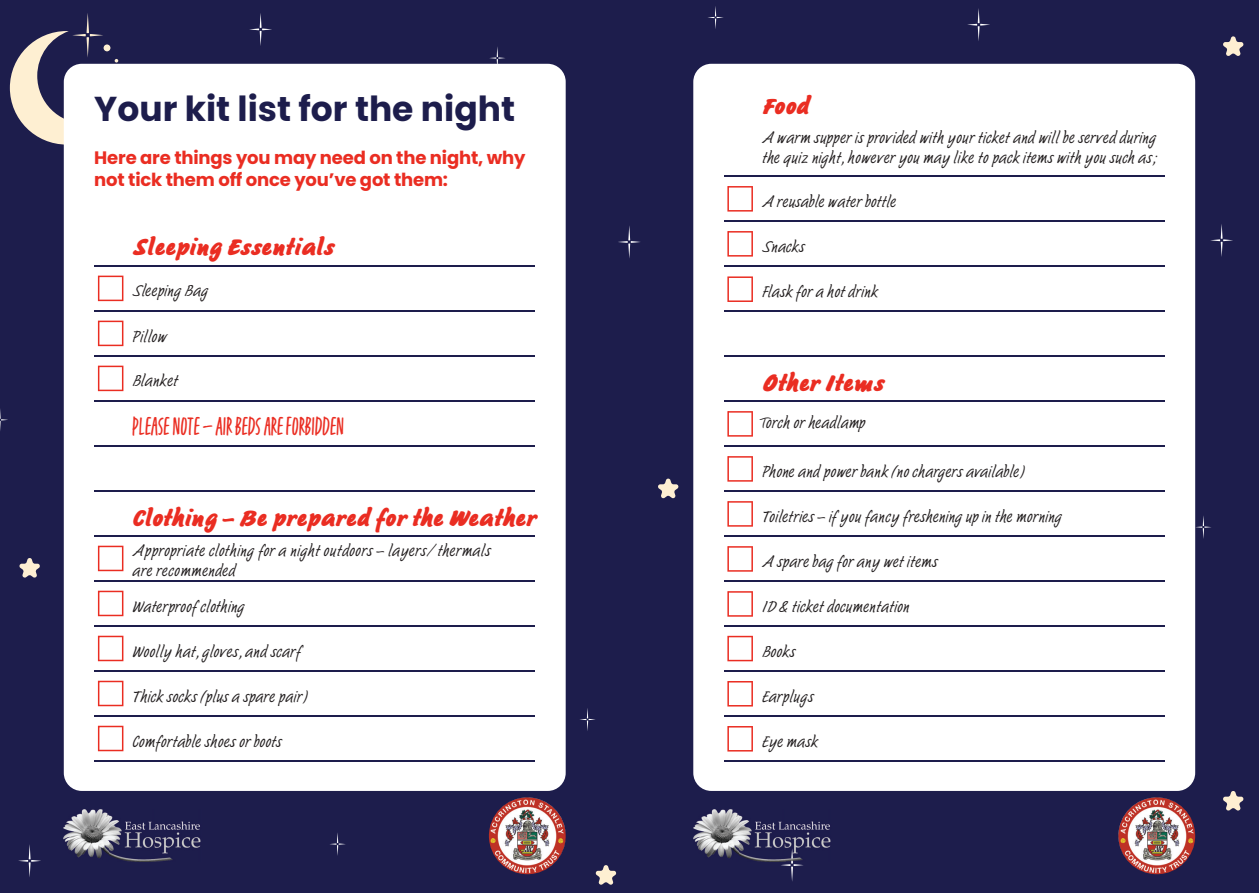
<style>
.page{position:relative;width:1259px;height:893px;background:#fff}
.page>*{position:absolute;margin:0;border:0;box-sizing:border-box;transform-origin:0 0}
.t1{font:700 34.5px "Poppins";color:#1d1d4c}
.t2{font:30px "Fave Condensed One Pro";letter-spacing:-.01em;color:#ea2d22}
.t3{font:900 24px "Sayer Script MN";letter-spacing:-.01em;color:#ea2d22}
.t4{font:700 18px/21.6px "Poppins";letter-spacing:-.01em;color:#ea2d22}
.t5{font:300 16.5px/19.8px "Sayer Script MN";letter-spacing:-.01em;color:#231f20}
.s1{font-family:"Fave Script Pro";font-weight:400}
</style>
<div class="page">
<div style="left:0;top:0;width:629px;height:893px;background:#1d1d4c"></div>
<svg style="left:10px;top:13px;width:124px;height:132px"></svg>
<div style="left:629px;top:0;width:630px;height:893px;background:#1d1d4c"></div>
<div style="left:64px;top:64px;width:502px;height:727px;background:#fff;border-radius:18px"></div>
<div style="left:693px;top:64px;width:502px;height:727px;background:#fff;border-radius:18px"></div>
<hr style="left:94px;top:265px;width:441px;height:2px;background:#1d1d4c">
<hr style="left:94px;top:310px;width:441px;height:2px;background:#1d1d4c">
<hr style="left:724px;top:176px;width:440px;height:1px;background:#1d1d4c">
<hr style="left:94px;top:355px;width:441px;height:2px;background:#1d1d4c">
<hr style="left:724px;top:221px;width:440px;height:1px;background:#1d1d4c">
<hr style="left:94px;top:400px;width:441px;height:2px;background:#1d1d4c">
<hr style="left:724px;top:266px;width:440px;height:1px;background:#1d1d4c">
<hr style="left:94px;top:445px;width:441px;height:2px;background:#1d1d4c">
<hr style="left:724px;top:311px;width:440px;height:1px;background:#1d1d4c">
<hr style="left:94px;top:490px;width:441px;height:2px;background:#1d1d4c">
<hr style="left:724px;top:356px;width:440px;height:1px;background:#1d1d4c">
<hr style="left:94px;top:535px;width:441px;height:2px;background:#1d1d4c">
<hr style="left:724px;top:401px;width:440px;height:1px;background:#1d1d4c">
<hr style="left:94px;top:580px;width:441px;height:2px;background:#1d1d4c">
<hr style="left:724px;top:446px;width:440px;height:1px;background:#1d1d4c">
<hr style="left:94px;top:625px;width:441px;height:2px;background:#1d1d4c">
<hr style="left:724px;top:491px;width:440px;height:1px;background:#1d1d4c">
<hr style="left:94px;top:670px;width:441px;height:2px;background:#1d1d4c">
<hr style="left:724px;top:536px;width:440px;height:1px;background:#1d1d4c">
<hr style="left:94px;top:715px;width:441px;height:2px;background:#1d1d4c">
<hr style="left:724px;top:581px;width:440px;height:1px;background:#1d1d4c">
<hr style="left:94px;top:760px;width:441px;height:2px;background:#1d1d4c">
<hr style="left:724px;top:626px;width:440px;height:1px;background:#1d1d4c">
<hr style="left:724px;top:670px;width:440px;height:2px;background:#1d1d4c">
<hr style="left:724px;top:715px;width:440px;height:2px;background:#1d1d4c">
<hr style="left:724px;top:760px;width:440px;height:2px;background:#1d1d4c">
<svg style="left:98px;top:276px;width:25px;height:25px"></svg>
<svg style="left:98px;top:321px;width:25px;height:25px"></svg>
<svg style="left:727px;top:186px;width:26px;height:26px"></svg>
<svg style="left:98px;top:366px;width:25px;height:25px"></svg>
<svg style="left:727px;top:231px;width:26px;height:26px"></svg>
<svg style="left:727px;top:276px;width:26px;height:26px"></svg>
<svg style="left:98px;top:546px;width:25px;height:25px"></svg>
<svg style="left:727px;top:411px;width:26px;height:26px"></svg>
<svg style="left:98px;top:591px;width:25px;height:25px"></svg>
<svg style="left:727px;top:456px;width:26px;height:26px"></svg>
<svg style="left:98px;top:636px;width:25px;height:25px"></svg>
<svg style="left:727px;top:501px;width:26px;height:26px"></svg>
<svg style="left:98px;top:681px;width:25px;height:25px"></svg>
<svg style="left:727px;top:546px;width:26px;height:26px"></svg>
<svg style="left:98px;top:726px;width:25px;height:25px"></svg>
<svg style="left:727px;top:591px;width:26px;height:26px"></svg>
<svg style="left:727px;top:636px;width:26px;height:25px"></svg>
<svg style="left:727px;top:681px;width:26px;height:25px"></svg>
<svg style="left:727px;top:726px;width:26px;height:25px"></svg>
<svg style="left:18px;top:844px;width:23px;height:33px"></svg>
<svg style="left:618px;top:226px;width:22px;height:32px"></svg>
<svg style="left:489px;top:47px;width:16px;height:17px"></svg>
<svg style="left:330px;top:833px;width:16px;height:23px"></svg>
<svg style="left:1195px;top:515px;width:16px;height:24px"></svg>
<svg style="left:580px;top:708px;width:16px;height:23px"></svg>
<svg style="left:0;top:409px;width:8px;height:22px"></svg>
<svg style="left:708px;top:6px;width:16px;height:23px"></svg>
<svg style="left:249px;top:13px;width:23px;height:33px"></svg>
<svg style="left:1210px;top:224px;width:23px;height:33px"></svg>
<svg style="left:967px;top:8px;width:23px;height:33px"></svg>
<svg style="left:19px;top:558px;width:21px;height:20px"></svg>
<svg style="left:595px;top:865px;width:22px;height:20px"></svg>
<svg style="left:658px;top:478px;width:21px;height:21px"></svg>
<svg style="left:1223px;top:791px;width:21px;height:20px"></svg>
<svg style="left:1223px;top:36px;width:21px;height:20px"></svg>
<img style="left:64px;top:810px;width:137px;height:51px">
<img style="left:693px;top:810px;width:138px;height:51px">
<svg style="left:780px;top:848px;width:23px;height:33px"></svg>
<img style="left:489px;top:797px;width:77px;height:77px;border-radius:38px">
<img style="left:1118px;top:797px;width:77px;height:77px;border-radius:38px">
<h1 class="t1" style="left:94px;top:89px;width:422px">Your kit list for the night</h1>
<p class="t4" style="left:94px;top:147px;width:433px">Here are things you may need on the night, why not tick them off once you’ve got them:</p>
<h3 class="t3" style="left:132px;top:232px;width:204px">Sleeping Essentials</h3>
<p class="t5" style="left:132px;top:282px;width:78px">Sleeping Bag</p>
<p class="t5" style="left:132px;top:327px;width:36px">Pillow</p>
<p class="t5" style="left:132px;top:372px;width:47px">Blanket</p>
<h2 class="t2" style="left:132px;top:412px;width:213px">PLEASE NOTE – AIR BEDS ARE FORBIDDEN</h2>
<h3 class="t3" style="left:132px;top:504px;width:406px">Clothing – Be prepared for the Weather</h3>
<p class="t5" style="left:132px;top:541px;width:360px">Appropriate clothing for a night outdoors – layers/thermals are recommended</p>
<p class="t5" style="left:132px;top:597px;width:114px">Waterproof clothing</p>
<p class="t5" style="left:132px;top:642px;width:173px">Woolly hat, gloves, and scarf</p>
<p class="t5" style="left:132px;top:687px;width:178px">Thick socks (plus a spare pair)</p>
<p class="t5" style="left:132px;top:732px;width:151px">Comfortable shoes or boots</p>
<h3 class="t3" style="left:761px;top:91px;width:50px">Food</h3>
<p class="t5" style="left:761px;top:128px;width:397px">A warm supper is provided with your ticket and will be served during the quiz night, however you may like to pack items with you such as;</p>
<p class="t5" style="left:761px;top:192px;width:136px">A reusable water bottle</p>
<p class="t5" style="left:761px;top:237px;width:44px">Snacks</p>
<p class="t5" style="left:761px;top:283px;width:118px">Flask for a hot drink</p>
<h3 class="t3" style="left:761px;top:368px;width:124px">Other Items</h3>
<p class="t5" style="left:761px;top:414px;width:105px"><span class="s1">T</span>orch or headlamp</p>
<p class="t5" style="left:761px;top:462px;width:265px">Phone and power bank (no chargers available)</p>
<p class="t5" style="left:761px;top:507px;width:302px">Toiletries – if you fancy freshening up in the morning</p>
<p class="t5" style="left:761px;top:552px;width:177px">A spare bag for any wet items</p>
<p class="t5" style="left:761px;top:597px;width:149px">ID &amp; ticket documentation</p>
<p class="t5" style="left:761px;top:642px;width:35px">Books</p>
<p class="t5" style="left:761px;top:687px;width:54px">Earplugs</p>
<p class="t5" style="left:761px;top:732px;width:58px">Eye mask</p>
</div>
